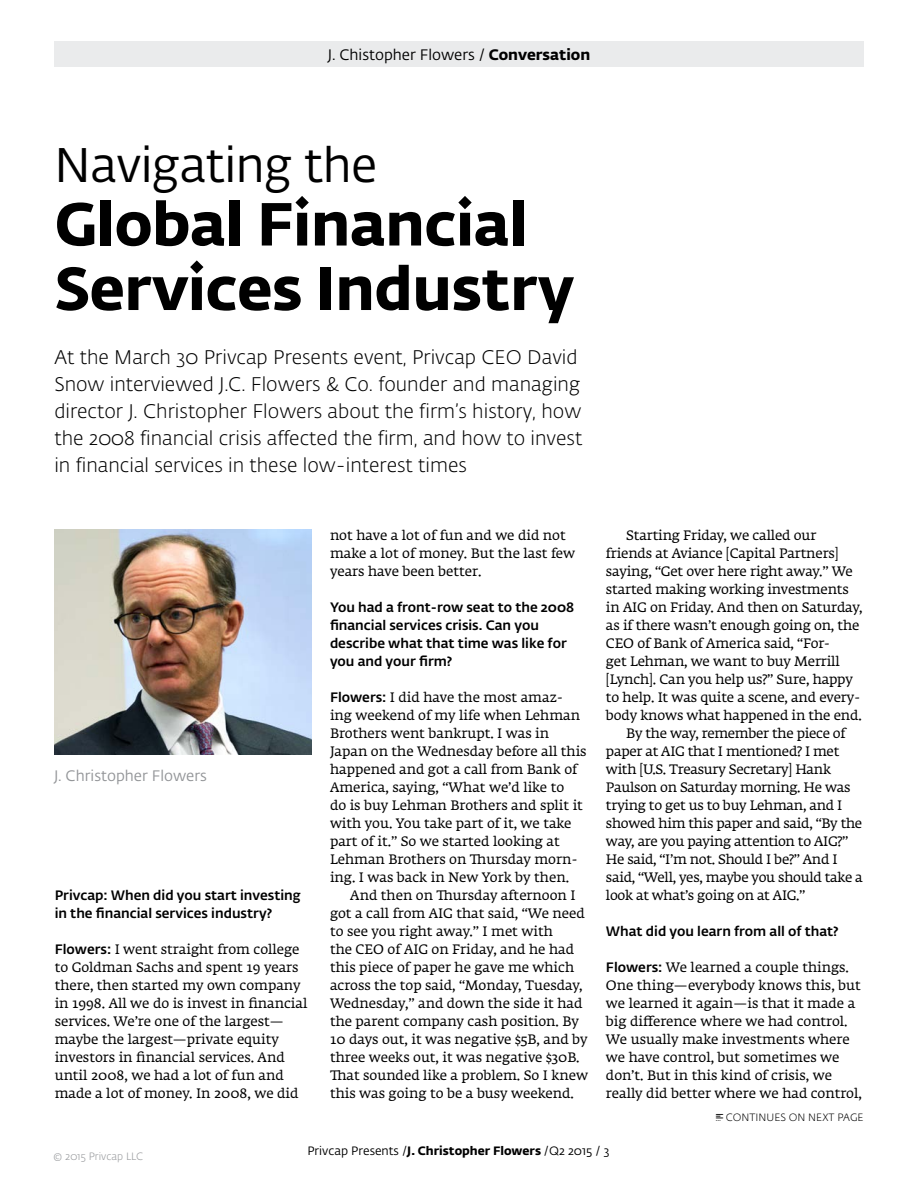
<style>
.page{position:relative;width:918px;height:1188px;background:#fff}
.page>*{position:absolute;margin:0;border:0;box-sizing:border-box;transform-origin:0 0}
.t1{font:700 60px/64.5px "Fedra Sans Std";letter-spacing:-.005em;color:#000}
.t2{font:48px "Fedra Sans Alt Pro";letter-spacing:-.01em;color:#000}
.t3{font:300 19.5px/27px "Fedra Sans Alt Pro";color:#000}
.t4{font:15px "Fedra Sans Alt Pro";color:#000}
.t5{font:15px "Fedra Sans Alt Pro";color:#939598}
.t6{font:13.5px/18px "Fedra Serif A Std";color:#000}
.t7{font:13.5px "Fedra Serif A Std";letter-spacing:-.02em;color:#000}
.t8{font:500 13.5px/18px "Fedra Sans Alt Pro";color:#000}
.t9{font:12px "Fedra Sans Alt Pro";color:#000}
.t10{font:300 10.5px "Fedra Sans Alt Pro";color:#000}
.t11{font:300 10.5px "Fedra Sans Alt Pro";color:#939598}
.s1{font-weight:700}
.s2{font-family:"Fedra Sans Alt Pro";font-weight:500}
.s3{font-family:"Iconic Stroke";font-weight:400}
</style>
<div class="page">
<div style="left:54px;top:41px;width:810px;height:26px;background:#eaebec"></div>
<img style="left:54px;top:529px;width:258px;height:225px">
<p class="t4" style="left:328px;top:44px;width:264px">J. Chistopher Flowers / <span class="s1">Conversation</span></p>
<h2 class="t2" style="left:54px;top:132px;width:325px">Navigating the</h2>
<h1 class="t1" style="left:55px;top:192px;width:521px">Global Financial<br>Services Industry</h1>
<p class="t3" style="left:54px;top:344px;width:530px">At the March 30 Privcap Presents event, Privcap CEO David Snow interviewed J.C. Flowers &amp; Co. founder and managing director J. Christopher Flowers about the firm’s history, how the 2008 financial crisis affected the firm, and how to invest in financial services in these low-interest times</p>
<p class="t5" style="left:54px;top:765px;width:154px">J. Christopher Flowers</p>
<p class="t8" style="left:55px;top:885px;width:248px">Privcap: When did you start investing in the financial services industry?</p>
<p class="t6" style="left:55px;top:941px;width:254px"><span class="s2">Flowers:</span> I went straight from college to Goldman Sachs and spent 19 years there, then started my own company in 1998. All we do is invest in financial services. We’re one of the largest— maybe the largest—private equity investors in financial services. And until 2008, we had a lot of fun and made a lot of money. In 2008, we did</p>
<p class="t6" style="left:330px;top:527px;width:247px">not have a lot of fun and we did not make a lot of money. But the last few years have been better.</p>
<p class="t8" style="left:330px;top:597px;width:246px">You had a front-row seat to the 2008 financial services crisis. Can you describe what that time was like for you and your firm?</p>
<p class="t6" style="left:330px;top:689px;width:258px"><span class="s2">Flowers:</span> I did have the most amaz&shy;ing weekend of my life when Lehman Brothers went bankrupt. I was in Japan on the Wednesday before all this happened and got a call from Bank of America, saying, “What we’d like to<br>do is buy Lehman Brothers and split it with you. You take part of it, we take part of it.” So we started looking at Lehman Brothers on Thursday morn&shy;ing. I was back in New York by then.</p>
<p class="t6" style="left:330px;top:887px;width:260px;text-indent:20px">And then on Thursday afternoon I got a call from AIG that said, “We need to see you right away.” I met with<br>the CEO of AIG on Friday, and he had this piece of paper he gave me which across the top said, “Monday, Tuesday, Wednesday,” and down the side it had the parent company cash position. By 10 days out, it was negative $5B, and by three weeks out, it was negative $30B.<br>That sounded like a problem. So I knew this was going to be a busy weekend.</p>
<p class="t6" style="left:626px;top:527px;width:192px">Starting Friday, we called our</p>
<p class="t6" style="left:606px;top:545px;width:234px">friends at Aviance [Capital Partners]</p>
<p class="t6" style="left:606px;top:563px;width:248px">saying, “Get over here right away.” We</p>
<p class="t6" style="left:606px;top:581px;width:244px">started making working investments</p>
<p class="t6" style="left:606px;top:599px;width:258px">in AIG on Friday. And then on Saturday,</p>
<p class="t6" style="left:606px;top:617px;width:255px">as if there wasn’t enough going on, the</p>
<p class="t6" style="left:606px;top:635px;width:226px">CEO of Bank of America said, “For-</p>
<p class="t6" style="left:606px;top:653px;width:235px">get Lehman, we want to buy Merrill</p>
<p class="t6" style="left:606px;top:671px;width:249px">[Lynch]. Can you help us?” Sure, happy</p>
<p class="t6" style="left:606px;top:689px;width:256px">to help. It was quite a scene, and every-</p>
<p class="t6" style="left:606px;top:707px;width:257px">body knows what happened in the end.</p>
<p class="t7" style="left:626px;top:725px;width:221px">By the way, remember the piece of</p>
<p class="t7" style="left:606px;top:743px;width:235px">paper at AIG that I mentioned? I met</p>
<p class="t7" style="left:606px;top:760px;width:227px">with [U.S. Treasury Secretary] Hank</p>
<p class="t7" style="left:606px;top:778px;width:246px">Paulson on Saturday morning. He was</p>
<p class="t7" style="left:606px;top:796px;width:238px">trying to get us to buy Lehman, and I</p>
<p class="t7" style="left:606px;top:814px;width:258px">showed him this paper and said, “By the</p>
<p class="t7" style="left:606px;top:832px;width:244px">way, are you paying attention to AIG?”</p>
<p class="t7" style="left:606px;top:850px;width:233px">He said, “I’m not. Should I be?” And I</p>
<p class="t7" style="left:606px;top:868px;width:258px">said, “Well, yes, maybe you should take a</p>
<p class="t7" style="left:606px;top:886px;width:201px">look at what’s going on at AIG.”</p>
<p class="t8" style="left:606px;top:921px;width:234px">What did you learn from all of that?</p>
<p class="t6" style="left:606px;top:959px;width:257px"><span class="s2">Flowers:</span> We learned a couple things.<br>One thing—everybody knows this, but we learned it again—is that it made a big difference where we had control.<br>We usually make investments where we have control, but sometimes we don’t. But in this kind of crisis, we really did better where we had control,</p>
<p class="t10" style="left:716px;top:1110px;width:149px"><span class="s3">.</span> CONTINUES ON NEXT PAGE</p>
<p class="t11" style="left:54px;top:1149px;width:91px">© 2015 Privcap LLC</p>
<p class="t9" style="left:307px;top:1142px;width:304px">Privcap Presents /<span class="s1">J. Christopher Flowers</span> /Q2 2015 / 3</p>
</div>
